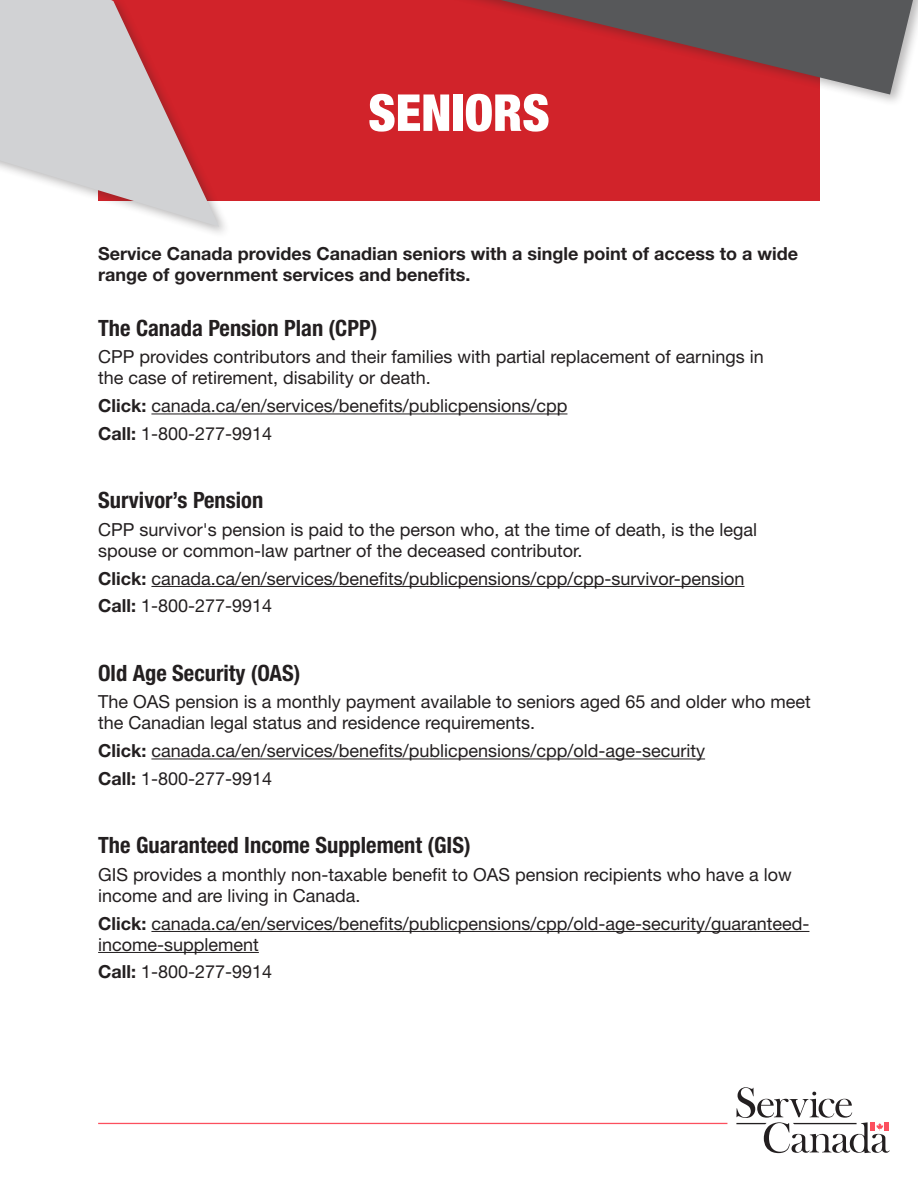
<style>
.page{position:relative;width:918px;height:1188px;background:#fff}
.page>*{position:absolute;margin:0;border:0;box-sizing:border-box;transform-origin:0 0}
.t1{font:900 condensed 51px "Helvetica Neue LT Std";color:#fff}
.t2{font:700 condensed 22.5px "Helvetica Neue LT Std";color:#231f20}
.body{font:18px/21px "Helvetica Neue LT Std";color:#231f20}
.t3{font:700 18px/21px "Helvetica Neue LT Std";color:#231f20}
.s1{font-weight:700}
</style>
<div class="page">
<div style="left:98px;top:0;width:722px;height:201px;background:#d1232a"></div>
<div style="left:314px;top:0;width:604px;height:108px;background:#231f20;opacity:.31"></div>
<svg style="left:501px;top:0;width:412px;height:94px"></svg>
<div style="left:0;top:0;width:232px;height:240px;background:#231f20;opacity:.31"></div>
<svg style="left:0;top:0;width:219px;height:227px;fill:#d1d2d4"></svg>
<hr style="left:151px;top:414px;width:416px;height:1px;background:#231f20">
<hr style="left:151px;top:586px;width:593px;height:1px;background:#231f20">
<hr style="left:151px;top:759px;width:554px;height:1px;background:#231f20">
<hr style="left:151px;top:931px;width:658px;height:1px;background:#231f20">
<hr style="left:98px;top:952px;width:161px;height:1px;background:#231f20">
<hr style="left:98px;top:1123px;width:629px;height:1px;background:#fc4f5e">
<svg style="left:736px;top:1087px;width:154px;height:66px"></svg>
<p class="t1" style="left:368px;top:81px;width:183px">SENIORS</p>
<h2 class="t3" style="left:98px;top:243px;width:701px">Service Canada provides Canadian seniors with a single point of access to a wide range of government services and benefits.</h2>
<h2 class="t2" style="left:98px;top:314px;width:281px">The Canada Pension Plan (CPP)</h2>
<p class="body" style="left:98px;top:346px;width:667px">CPP provides contributors and their families with partial replacement of earnings in the case of retirement, disability or death.</p>
<p class="body" style="left:98px;top:395px;width:471px"><span class="s1">Click:</span> canada.ca/en/services/benefits/publicpensions/cpp</p>
<p class="body" style="left:98px;top:423px;width:176px"><span class="s1">Call:</span> 1-800-277-9914</p>
<h2 class="t2" style="left:98px;top:487px;width:167px">Survivor’s Pension</h2>
<p class="body" style="left:98px;top:519px;width:661px">CPP survivor's pension is paid to the person who, at the time of death, is the legal spouse or common-law partner of the deceased contributor.</p>
<p class="body" style="left:98px;top:568px;width:648px"><span class="s1">Click:</span> canada.ca/en/services/benefits/publicpensions/cpp/cpp-survivor-pension</p>
<p class="body" style="left:98px;top:595px;width:176px"><span class="s1">Call:</span> 1-800-277-9914</p>
<h2 class="t2" style="left:98px;top:659px;width:204px">Old Age Security (OAS)</h2>
<p class="body" style="left:98px;top:691px;width:714px">The OAS pension is a monthly payment available to seniors aged 65 and older who meet the Canadian legal status and residence requirements.</p>
<p class="body" style="left:98px;top:740px;width:608px"><span class="s1">Click:</span> canada.ca/en/services/benefits/publicpensions/cpp/old-age-security</p>
<p class="body" style="left:98px;top:768px;width:176px"><span class="s1">Call:</span> 1-800-277-9914</p>
<h2 class="t2" style="left:98px;top:832px;width:374px">The Guaranteed Income Supplement (GIS)</h2>
<p class="body" style="left:98px;top:864px;width:695px">GIS provides a monthly non-taxable benefit to OAS pension recipients who have a low income and are living in Canada.</p>
<p class="body" style="left:98px;top:913px;width:713px"><span class="s1">Click:</span> canada.ca/en/services/benefits/publicpensions/cpp/old-age-security/guaranteed&shy;income-supplement</p>
<p class="body" style="left:98px;top:961px;width:176px"><span class="s1">Call:</span> 1-800-277-9914</p>
</div>
